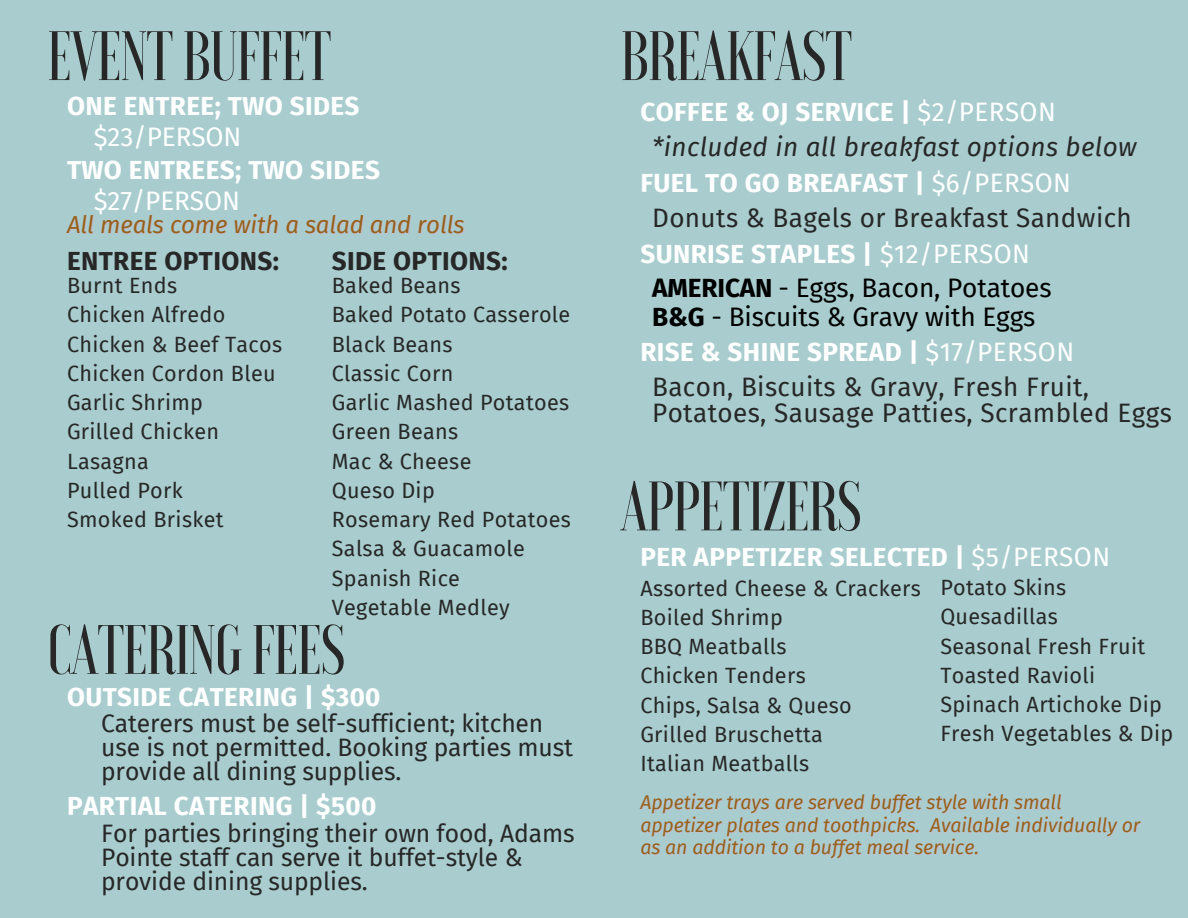
<style>
.page{position:relative;width:1188px;height:918px;background:#a9cdcf}
.page>*{position:absolute;margin:0;border:0;box-sizing:border-box;transform-origin:0 0}
.t1{font:500 69.75px "Voga";letter-spacing:-.02em;color:#272727}
.t2{font:700 26.1px "Fira Sans";letter-spacing:.015em;color:#fff}
.t3{font:26.1px/25.8px "Fira Sans";letter-spacing:.015em;color:#272727}
.t4{font:26.1px/28.2px "Fira Sans";letter-spacing:-.005em;color:#000}
.t5{font:italic 26.1px "Fira Sans";letter-spacing:.015em;color:#272727}
.t6{font:700 26.1px "Fira Sans";letter-spacing:.015em;color:#272727}
.t7{font:26.1px "Fira Sans";letter-spacing:-.005em;color:#fff}
.t8{font:24.6px/23.7px "Fira Sans";letter-spacing:-.005em;color:#272727}
.t9{font:italic 24px "Fira Sans";letter-spacing:-.005em;color:#98601a}
.t10{font:21.6px "Fira Sans";letter-spacing:.015em;color:#272727}
.t11{font:italic 19.5px "Fira Sans";letter-spacing:-.005em;color:#98601a}
.s1{font-weight:400}
.s2{font-weight:700}
</style>
<div class="page">
<h1 class="t1" style="left:47px;top:21px;width:286px">EVENT BUFFET</h1>
<h2 class="t2" style="left:67px;top:91px;width:294px">ONE ENTREE; TWO SIDES</h2>
<h2 class="t7" style="left:94px;top:121px;width:149px">$23/PERSON</h2>
<h3 class="t7" style="left:94px;top:186px;width:148px">$27/PERSON</h3>
<h4 class="t6" style="left:67px;top:245px;width:214px">ENTREE OPTIONS:</h4>
<h1 class="t10" style="left:67px;top:273px;width:112px">Burnt Ends</h1>
<h3 class="t10" style="left:67px;top:302px;width:160px">Chicken Alfredo</h3>
<h4 class="t10" style="left:67px;top:331px;width:217px">Chicken &amp; Beef Tacos</h4>
<h3 class="t10" style="left:67px;top:361px;width:210px">Chicken Cordon Bleu</h3>
<h4 class="t10" style="left:67px;top:390px;width:138px">Garlic Shrimp</h4>
<h3 class="t10" style="left:67px;top:419px;width:154px">Grilled Chicken</h3>
<h2 class="t10" style="left:67px;top:448px;width:83px">Lasagna</h2>
<h2 class="t10" style="left:67px;top:478px;width:117px">Pulled Pork</h2>
<p class="t10" style="left:67px;top:507px;width:158px">Smoked Brisket</p>
<h3 class="t2" style="left:67px;top:155px;width:314px">TWO ENTREES; TWO SIDES</h3>
<p class="t9" style="left:67px;top:211px;width:399px">All meals come with a salad and rolls</p>
<p class="t6" style="left:332px;top:245px;width:177px">SIDE OPTIONS:</p>
<p class="t10" style="left:332px;top:273px;width:130px">Baked Beans</p>
<p class="t10" style="left:332px;top:302px;width:240px">Baked Potato Casserole</p>
<p class="t10" style="left:332px;top:331px;width:122px">Black Beans</p>
<p class="t10" style="left:332px;top:361px;width:123px">Classic Corn</p>
<p class="t10" style="left:332px;top:390px;width:239px">Garlic Mashed Potatoes</p>
<p class="t10" style="left:332px;top:419px;width:128px">Green Beans</p>
<p class="t10" style="left:332px;top:448px;width:141px">Mac &amp; Cheese</p>
<p class="t10" style="left:332px;top:478px;width:104px">Queso Dip</p>
<p class="t10" style="left:332px;top:507px;width:241px">Rosemary Red Potatoes</p>
<p class="t10" style="left:332px;top:536px;width:195px">Salsa &amp; Guacamole</p>
<p class="t10" style="left:332px;top:565px;width:130px">Spanish Rice</p>
<p class="t10" style="left:332px;top:595px;width:179px">Vegetable Medley</p>
<p class="t1" style="left:47px;top:615px;width:300px">CATERING FEES</p>
<p class="t2" style="left:67px;top:682px;width:315px">OUTSIDE CATERING | $300</p>
<p class="t8" style="left:101px;top:712px;width:473px">Caterers must be self-sufficient; kitchen use is not permitted. Booking parties must provide all dining supplies.</p>
<p class="t8" style="left:101px;top:822px;width:475px">For parties bringing their own food, Adams<br>Pointe staff can serve it buffet-style &amp; provide dining supplies.</p>
<p class="t2" style="left:67px;top:790px;width:311px">PARTIAL CATERING | $500</p>
<p class="t1" style="left:620px;top:21px;width:234px">BREAKFAST</p>
<p class="t2" style="left:640px;top:97px;width:417px">COFFEE &amp; OJ SERVICE | <span class="s1">$2/PERSON</span></p>
<h1 class="t5" style="left:652px;top:132px;width:486px">*included in all breakfast options below</h1>
<p class="t2" style="left:640px;top:168px;width:432px">FUEL TO GO BREAFAST | <span class="s1">$6/PERSON</span></p>
<p class="t3" style="left:652px;top:206px;width:481px">Donuts &amp; Bagels or Breakfast Sandwich</p>
<p class="t2" style="left:640px;top:238px;width:391px">SUNRISE STAPLES | <span class="s1">$12/PERSON</span></p>
<h4 class="t4" style="left:652px;top:275px;width:401px"><span class="s2">AMERICAN</span> - Eggs, Bacon, Potatoes<br><span class="s2">B&amp;G</span> - Biscuits &amp; Gravy with Eggs</h4>
<h3 class="t2" style="left:640px;top:337px;width:435px">RISE &amp; SHINE SPREAD | <span class="s1">$17/PERSON</span></h3>
<h4 class="t3" style="left:652px;top:374px;width:521px">Bacon, Biscuits &amp; Gravy, Fresh Fruit,<br>Potatoes, Sausage Patties, Scrambled Eggs</h4>
<h3 class="t1" style="left:620px;top:471px;width:243px">APPETIZERS</h3>
<p class="t2" style="left:640px;top:541px;width:471px">PER APPETIZER SELECTED | <span class="s1">$5/PERSON</span></p>
<p class="t10" style="left:640px;top:575px;width:282px">Assorted Cheese &amp; Crackers</p>
<p class="t10" style="left:640px;top:605px;width:144px">Boiled Shrimp</p>
<p class="t10" style="left:640px;top:634px;width:148px">BBQ Meatballs</p>
<p class="t10" style="left:640px;top:663px;width:167px">Chicken Tenders</p>
<p class="t10" style="left:640px;top:692px;width:213px">Chips, Salsa &amp; Queso</p>
<p class="t10" style="left:640px;top:722px;width:184px">Grilled Bruschetta</p>
<p class="t10" style="left:640px;top:751px;width:170px">Italian Meatballs</p>
<p class="t10" style="left:940px;top:575px;width:127px">Potato Skins</p>
<p class="t10" style="left:940px;top:604px;width:119px">Quesadillas</p>
<p class="t10" style="left:940px;top:633px;width:206px">Seasonal Fresh Fruit</p>
<p class="t10" style="left:940px;top:663px;width:156px">Toasted Ravioli</p>
<p class="t10" style="left:940px;top:692px;width:223px">Spinach Artichoke Dip</p>
<h1 class="t10" style="left:940px;top:721px;width:235px">Fresh Vegetables &amp; Dip</h1>
<h2 class="t11" style="left:640px;top:791px;width:423px">Appetizer trays are served buffet style with small</h2>
<h4 class="t11" style="left:640px;top:814px;width:281px">appetizer plates and toothpicks.</h4>
<h4 class="t11" style="left:930px;top:814px;width:212px">Available individually or</h4>
<p class="t11" style="left:640px;top:836px;width:340px">as an addition to a buffet meal service.</p>
</div>
